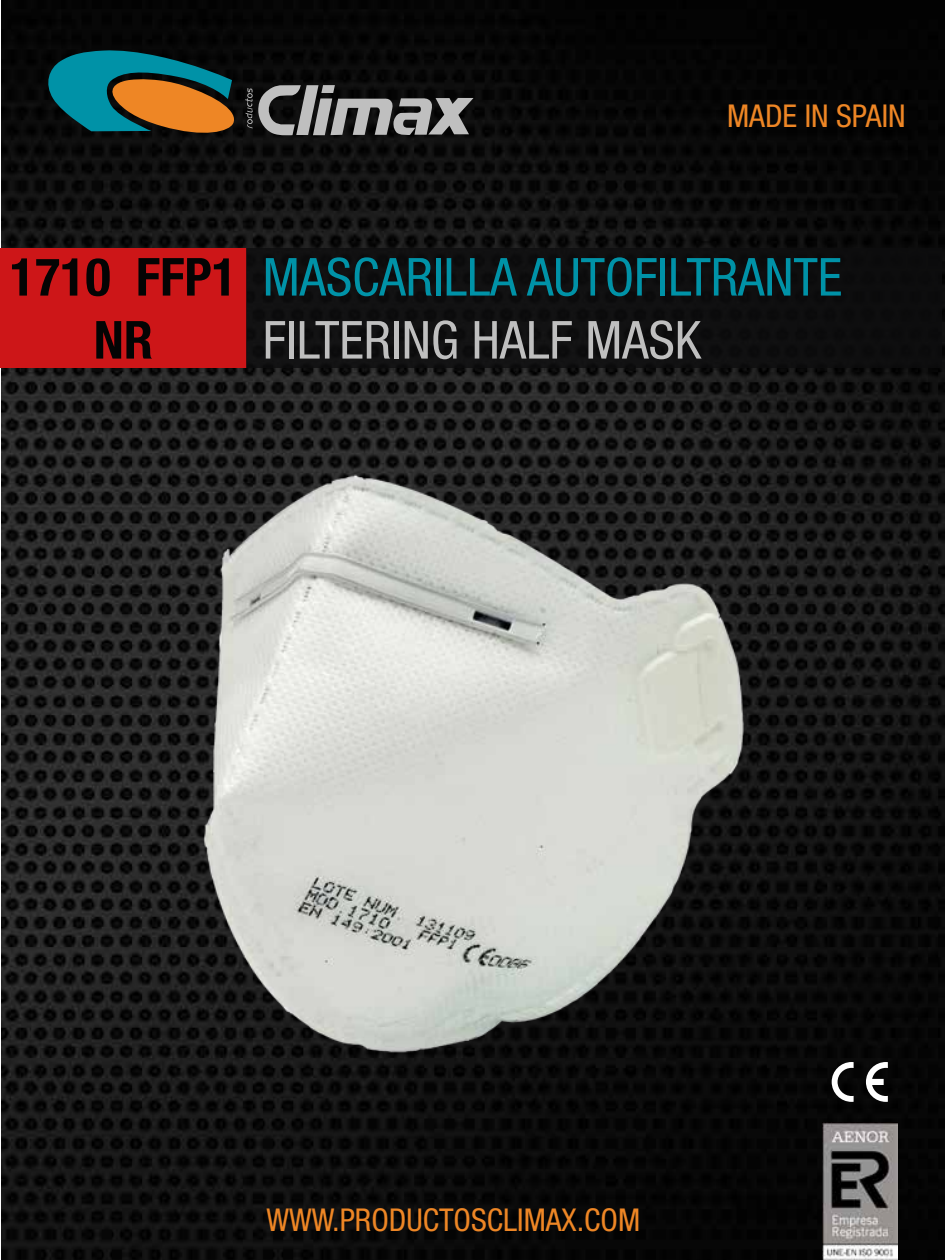
<style>
.page{position:relative;width:945px;height:1260px;background:#fff}
.page>*{position:absolute;margin:0;border:0;box-sizing:border-box;transform-origin:0 0}
.t1{font:condensed 52.5px "Helvetica Neue LT Std";color:#0092a7}
.t2{font:condensed 52.5px "Helvetica Neue LT Std";color:#bfbfbf}
.t3{font:700 condensed 52.5px/63px "Helvetica Neue LT Std";color:#040404;text-align:center}
.t4{font:condensed 31.5px "Helvetica Neue LT Std";color:#ee8625}
</style>
<div class="page">
<img style="left:1px;top:0;width:944px;height:1259px">
<svg style="left:44px;top:49px;width:195px;height:90px;background:#3e5a4a"></svg>
<svg style="left:245px;top:85px;width:229px;height:51px;background:#5e5e5e"></svg>
<div style="left:0;top:248px;width:247px;height:120px;background:#cd1618"></div>
<hr style="left:0;top:1259px;width:945px;height:1px;background:#5d5d5d">
<img style="left:822px;top:1123px;width:75px;height:137px">
<div style="left:246px;top:248px;width:695px;height:120px;background:#0d0d0e"></div>
<svg style="left:832px;top:1062px;width:22px;height:40px"></svg>
<svg style="left:866px;top:1062px;width:22px;height:40px"></svg>
<img style="left:194px;top:462px;width:565px;height:593px">
<p class="t4" style="left:727px;top:98px;width:180px">MADE IN SPAIN</p>
<h1 class="t3" style="left:10px;top:245px;width:229px">1710 FFP1<br>NR</h1>
<h1 class="t1" style="left:263px;top:247px;width:581px">MASCARILLA AUTOFILTRANTE</h1>
<h1 class="t2" style="left:263px;top:310px;width:440px">FILTERING HALF MASK</h1>
<p class="t4" style="left:266px;top:1201px;width:375px">WWW.PRODUCTOSCLIMAX.COM</p>
</div>
